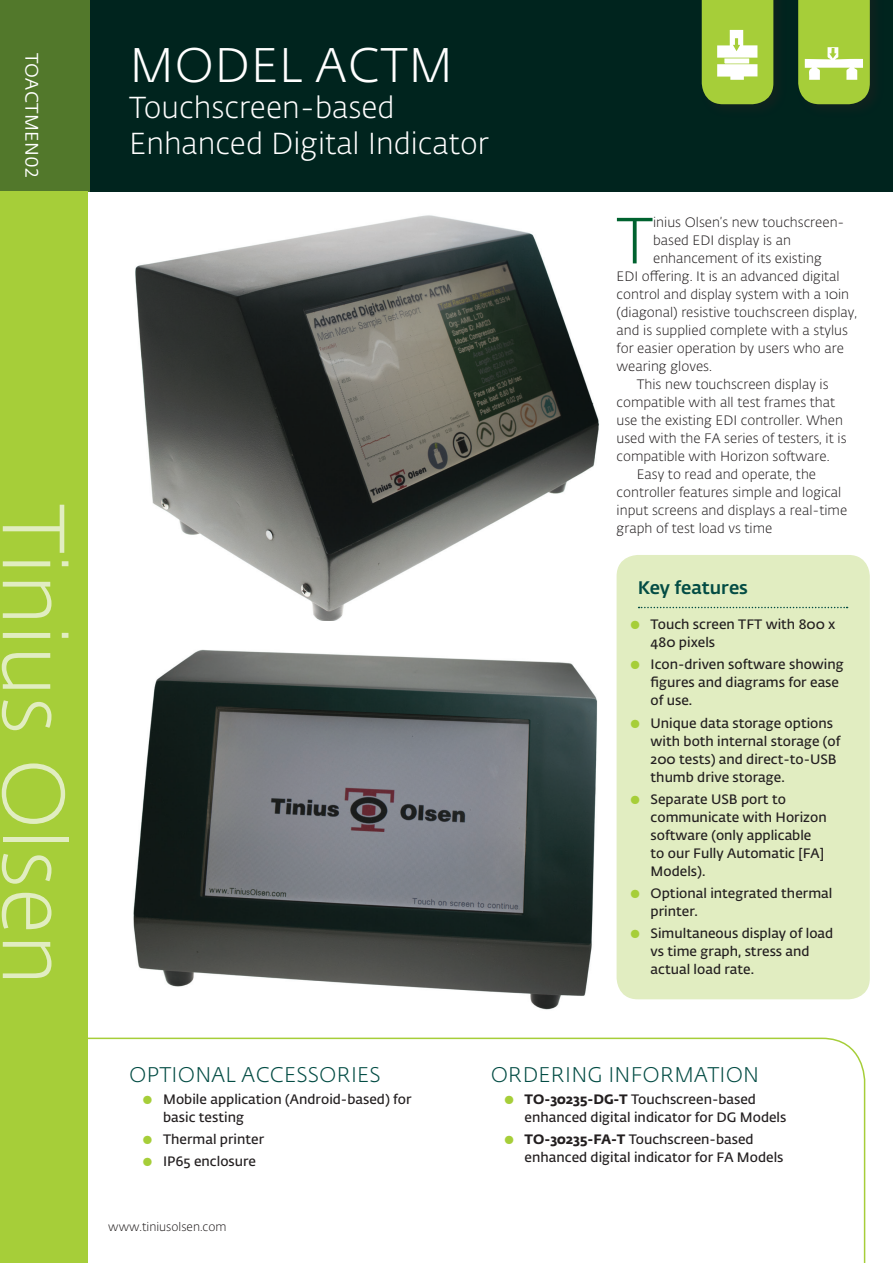
<style>
.page{position:relative;width:893px;height:1263px;background:#fff}
.page>*{position:absolute;margin:0;border:0;box-sizing:border-box;transform-origin:0 0}
.t1{font:300 87px "Fedra Sans Alt Std";color:#e1edc1}
.t2{font:300 64.35px "Fedra Sans Alt Std";color:#00622f}
.t3{font:300 48px "Fedra Sans Alt Std";letter-spacing:.01em;color:#fff}
.t4{font:300 30px/36px "Fedra Sans Alt Std";color:#fff}
.t5{font:300 21px "Fedra Sans Alt Std";letter-spacing:.01em;color:#034c44}
.t6{font:500 18px "Fedra Sans Alt Std";color:#034c44}
.t7{font:18px "Fedra Sans Alt Std";letter-spacing:.01em;color:#fff}
.t8{font:600 13.5px/18px "Fedra Sans Alt Std";color:#231f20}
.t9{font:300 13.5px "Fedra Sans Alt Std";color:#231f20}
.t10{font:300 12px "Fedra Sans Alt Std";color:#231f20}
.s1{font-size:15px;color:#a6ce39}
.s2{font-weight:700}
</style>
<div class="page">
<div style="left:0;top:0;width:893px;height:191px;background:#00241e"></div>
<div style="left:0;top:0;width:89px;height:191px;background:#52782b"></div>
<div style="left:0;top:191px;width:87px;height:1072px;background:#a6ce39"></div>
<svg style="left:87px;top:1037px;width:778px;height:226px"></svg>
<div style="left:617px;top:555px;width:253px;height:444px;background:#e1edc1;border-radius:21px"></div>
<svg style="left:639px;top:607px;width:209px;height:1px"></svg>
<div style="left:699px;top:0;width:88px;height:119px;background:#231f20;opacity:.4"></div>
<svg style="left:702px;top:0;width:71px;height:104px;background:#b2d35b"></svg>
<svg style="left:798px;top:0;width:72px;height:104px;background:#abce4e"></svg>
<img style="left:135px;top:215px;width:464px;height:406px">
<img style="left:133px;top:649px;width:464px;height:361px">
<h3 class="t7" style="left:43px;top:53px;width:126px;rotate:90deg">TOACTMEN02</h3>
<h1 class="t1" style="left:86px;top:504px;width:483px;rotate:90deg">Tinius Olsen</h1>
<h3 class="t3" style="left:129px;top:36px;width:325px">MODEL ACTM</h3>
<h3 class="t4" style="left:129px;top:90px;width:361px">Touchscreen-based<br>Enhanced Digital Indicator</h3>
<h2 class="t2" style="left:616px;top:202px;width:38px">T</h2>
<p class="t9" style="left:653px;top:215px;width:193px">inius Olsen’s new touchscreen-</p>
<p class="t9" style="left:653px;top:233px;width:139px">based EDI display is an</p>
<p class="t9" style="left:653px;top:251px;width:170px">enhancement of its existing</p>
<p class="t9" style="left:617px;top:269px;width:225px">EDI offering. It is an advanced digital</p>
<p class="t9" style="left:617px;top:287px;width:234px">control and display system with a 10in</p>
<p class="t9" style="left:617px;top:305px;width:242px">(diagonal) resistive touchscreen display,</p>
<p class="t9" style="left:617px;top:323px;width:233px">and is supplied complete with a stylus</p>
<p class="t9" style="left:617px;top:341px;width:229px">for easier operation by users who are</p>
<p class="t9" style="left:617px;top:359px;width:97px">wearing gloves.</p>
<p class="t9" style="left:637px;top:377px;width:193px">This new touchscreen display is</p>
<p class="t9" style="left:617px;top:394px;width:220px">compatible with all test frames that</p>
<p class="t9" style="left:617px;top:412px;width:228px">use the existing EDI controller. When</p>
<p class="t9" style="left:617px;top:430px;width:231px">used with the FA series of testers, it is</p>
<p class="t9" style="left:617px;top:448px;width:215px">compatible with Horizon software.</p>
<p class="t9" style="left:637px;top:466px;width:181px">Easy to read and operate, the</p>
<p class="t9" style="left:617px;top:484px;width:226px">controller features simple and logical</p>
<p class="t9" style="left:617px;top:502px;width:232px">input screens and displays a real-time</p>
<p class="t9" style="left:617px;top:520px;width:157px">graph of test load vs time</p>
<h3 class="t6" style="left:638px;top:576px;width:112px">Key features</h3>
<p class="t8" style="left:651px;top:615px;width:186px;text-indent:-21px"><span class="s1">●</span> Touch screen TFT with 800 x<br>480 pixels</p>
<p class="t8" style="left:651px;top:656px;width:195px;text-indent:-21px"><span class="s1">●</span> Icon-driven software showing figures and diagrams for ease of use.</p>
<p class="t8" style="left:651px;top:714px;width:191px;text-indent:-21px"><span class="s1">●</span> Unique data storage options with both internal storage (of<br>200 tests) and direct-to-USB thumb drive storage.</p>
<p class="t8" style="left:651px;top:790px;width:178px;text-indent:-21px"><span class="s1">●</span> Separate USB port to communicate with Horizon software (only applicable to our Fully Automatic [FA]<br>Models).</p>
<p class="t8" style="left:651px;top:884px;width:183px;text-indent:-21px"><span class="s1">●</span> Optional integrated thermal printer.</p>
<p class="t8" style="left:651px;top:925px;width:184px;text-indent:-21px"><span class="s1">●</span> Simultaneous display of load vs time graph, stress and actual load rate.</p>
<h3 class="t5" style="left:129px;top:1062px;width:253px">OPTIONAL ACCESSORIES</h3>
<p class="t8" style="left:163px;top:1090px;width:250px;text-indent:-21px"><span class="s1">●</span> Mobile application (Android-based) for basic testing</p>
<p class="t8" style="left:142px;top:1130px;width:124px"><span class="s1">●</span> Thermal printer</p>
<p class="t8" style="left:142px;top:1153px;width:116px"><span class="s1">●</span> IP65 enclosure</p>
<p class="t10" style="left:108px;top:1219px;width:120px">www.tiniusolsen.com</p>
<h3 class="t5" style="left:491px;top:1062px;width:270px">ORDERING INFORMATION</h3>
<p class="t8" style="left:525px;top:1090px;width:263px;text-indent:-21px"><span class="s1">●</span> <span class="s2">TO-30235-DG-T</span> Touchscreen-based enhanced digital indicator for DG Models</p>
<p class="t8" style="left:525px;top:1130px;width:260px;text-indent:-21px"><span class="s1">●</span> <span class="s2">TO-30235-FA-T</span> Touchscreen-based enhanced digital indicator for FA Models</p>
</div>
